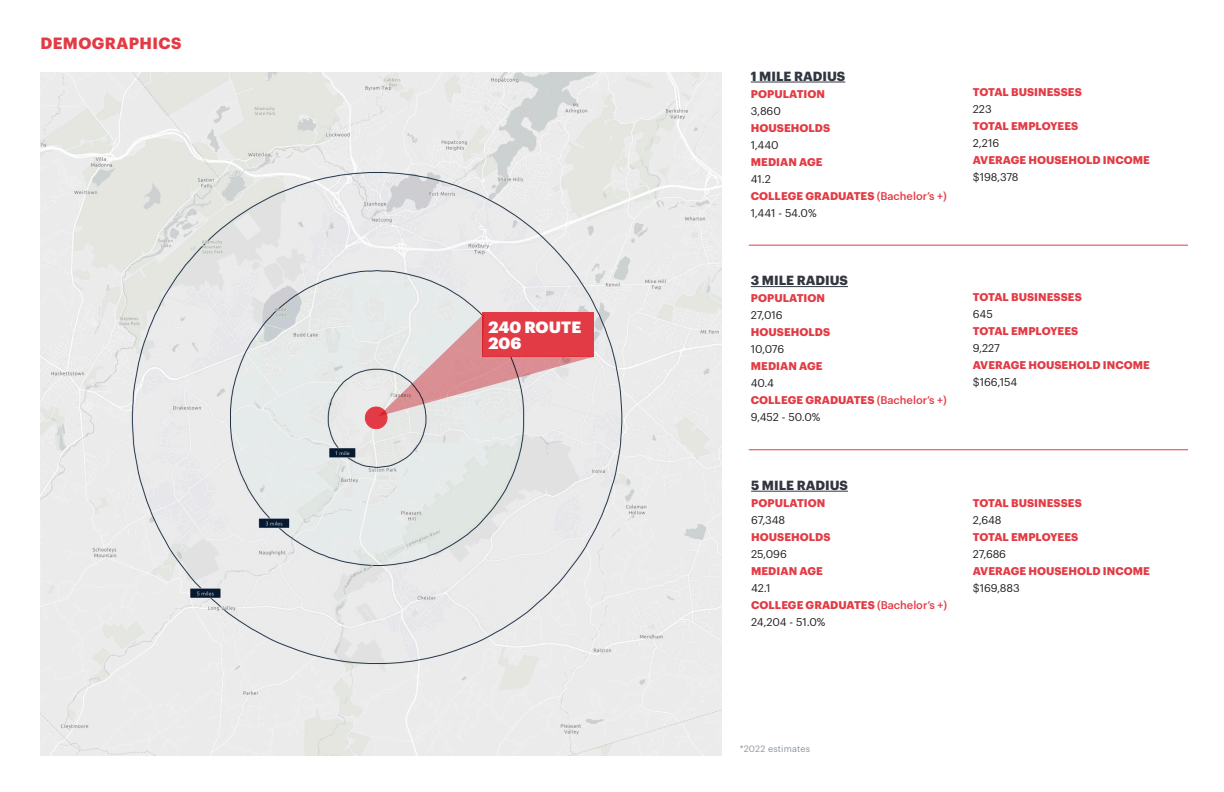
<style>
.page{position:relative;width:1224px;height:792px;background:#fff}
.page>*{position:absolute;margin:0;border:0;box-sizing:border-box;transform-origin:0 0}
.t1{font:700 16px "Graphik";letter-spacing:.025em;color:#e33b45}
.t2{font:900 16px/16px "Graphik";letter-spacing:.005em;color:#fff}
.t3{font:700 13px "Graphik";color:#323640}
.t4{font:700 11px/17px "Graphik";letter-spacing:.005em;color:#e33b45}
.t5{font:11px "Graphik";letter-spacing:-.005em;color:#231f20}
.t6{font:9px "Graphik";letter-spacing:.02em;color:#8a949d}
.s1{font-weight:400;color:#231f20}
.s2{font-weight:500}
</style>
<div class="page">
<img style="left:40px;top:72px;width:682px;height:683px">
<hr style="left:751px;top:82px;width:94px;height:1px;background:#323640">
<hr style="left:749px;top:245px;width:439px;height:1px;background:#e33b45">
<hr style="left:749px;top:449px;width:439px;height:1px;background:#e33b45">
<hr style="left:751px;top:286px;width:97px;height:1px;background:#323640">
<hr style="left:751px;top:491px;width:97px;height:1px;background:#323640">
<div style="left:365px;top:407px;width:22px;height:22px;background:#e33b45;border-radius:50%"></div>
<div style="left:365px;top:406px;width:23px;height:23px;border:1px solid #e33b45;border-radius:50%"></div>
<svg style="left:378px;top:313px;width:217px;height:104px;background:#e1abaf"></svg>
<p class="t1" style="left:41px;top:31px;width:142px">DEMOGRAPHICS</p>
<p class="t2" style="left:488px;top:318px;width:94px">240 ROUTE<br>206</p>
<p class="t3" style="left:751px;top:66px;width:96px">1 MILE RADIUS</p>
<p class="t4" style="left:751px;top:84px;width:76px">POPULATION</p>
<p class="t4" style="left:751px;top:101px;width:81px"><span class="s1">3,860<br></span>HOUSEHOLDS</p>
<p class="t5" style="left:751px;top:136px;width:29px">1,440</p>
<p class="t4" style="left:751px;top:152px;width:73px">MEDIAN AGE</p>
<p class="t5" style="left:751px;top:170px;width:22px">41.2</p>
<p class="t4" style="left:751px;top:186px;width:198px">COLLEGE GRADUATES <span class="s2">(Bachelor’s +)</span></p>
<p class="t5" style="left:751px;top:204px;width:67px">1,441 - 54.0%</p>
<p class="t3" style="left:751px;top:271px;width:99px">3 MILE RADIUS</p>
<p class="t4" style="left:751px;top:289px;width:76px">POPULATION</p>
<p class="t5" style="left:751px;top:307px;width:33px">27,016</p>
<p class="t4" style="left:751px;top:323px;width:81px">HOUSEHOLDS</p>
<p class="t5" style="left:751px;top:341px;width:35px">10,076</p>
<p class="t4" style="left:751px;top:357px;width:73px">MEDIAN AGE</p>
<p class="t5" style="left:751px;top:375px;width:25px">40.4</p>
<p class="t4" style="left:751px;top:391px;width:198px">COLLEGE GRADUATES <span class="s2">(Bachelor’s +)</span></p>
<p class="t5" style="left:751px;top:409px;width:71px">9,452 - 50.0%</p>
<p class="t3" style="left:751px;top:475px;width:98px">5 MILE RADIUS</p>
<p class="t4" style="left:751px;top:493px;width:76px">POPULATION</p>
<p class="t5" style="left:751px;top:512px;width:36px">67,348</p>
<p class="t4" style="left:751px;top:527px;width:81px">HOUSEHOLDS</p>
<p class="t5" style="left:751px;top:546px;width:37px">25,096</p>
<p class="t4" style="left:751px;top:561px;width:73px">MEDIAN AGE</p>
<p class="t5" style="left:751px;top:580px;width:21px">42.1</p>
<p class="t4" style="left:751px;top:595px;width:198px">COLLEGE GRADUATES <span class="s2">(Bachelor’s +)</span></p>
<p class="t5" style="left:751px;top:614px;width:76px">24,204 - 51.0%</p>
<p class="t4" style="left:973px;top:83px;width:110px">TOTAL BUSINESSES</p>
<p class="t5" style="left:973px;top:101px;width:20px">223</p>
<p class="t4" style="left:973px;top:117px;width:107px">TOTAL EMPLOYEES</p>
<p class="t5" style="left:973px;top:135px;width:28px">2,216</p>
<p class="t4" style="left:973px;top:151px;width:179px">AVERAGE HOUSEHOLD INCOME</p>
<p class="t5" style="left:973px;top:169px;width:47px">$198,378</p>
<p class="t4" style="left:973px;top:287px;width:110px">TOTAL BUSINESSES</p>
<p class="t5" style="left:973px;top:305px;width:21px">645</p>
<p class="t4" style="left:973px;top:321px;width:107px">TOTAL EMPLOYEES</p>
<p class="t5" style="left:973px;top:339px;width:29px">9,227</p>
<p class="t4" style="left:973px;top:355px;width:179px">AVERAGE HOUSEHOLD INCOME</p>
<p class="t5" style="left:973px;top:373px;width:46px">$166,154</p>
<p class="t4" style="left:973px;top:493px;width:110px">TOTAL BUSINESSES</p>
<p class="t5" style="left:973px;top:512px;width:30px">2,648</p>
<p class="t4" style="left:973px;top:527px;width:107px">TOTAL EMPLOYEES</p>
<p class="t5" style="left:973px;top:546px;width:35px">27,686</p>
<p class="t4" style="left:973px;top:561px;width:179px">AVERAGE HOUSEHOLD INCOME</p>
<p class="t5" style="left:973px;top:580px;width:48px">$169,883</p>
<p class="t6" style="left:740px;top:742px;width:72px">*2022 estimates</p>
</div>
